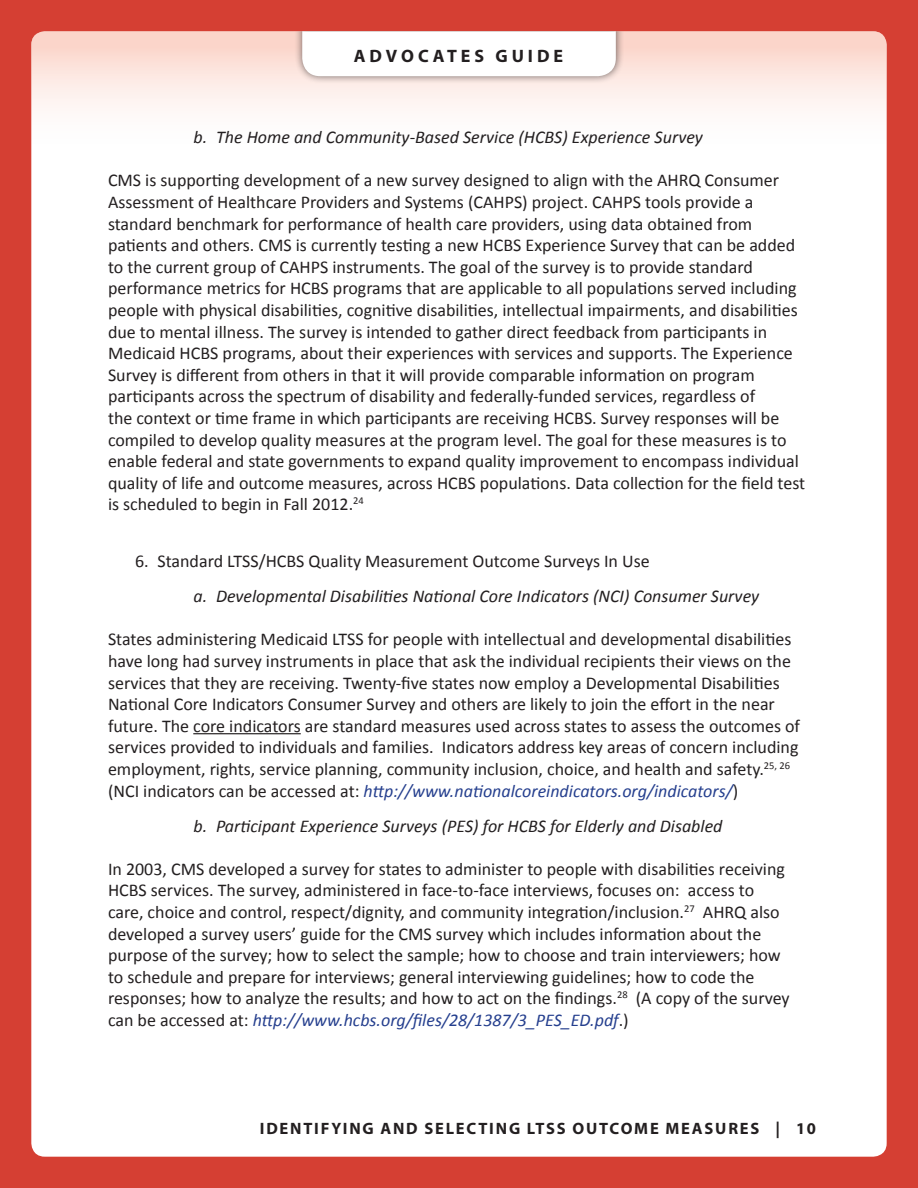
<style>
.page{position:relative;width:918px;height:1188px;background:#d53f33}
.page>*{position:absolute;margin:0;border:0;box-sizing:border-box;transform-origin:0 0}
.Body_text_1{font:18px/21.6px "Calibri";color:#231f20}
.number_2{font:italic 18px "Calibri";color:#231f20}
.number{font:18px "Calibri";color:#231f20}
.t1{font:700 18px "Myriad Pro";letter-spacing:.22em;color:#231f20}
.t2{font:700 16.5px "Myriad Pro";letter-spacing:.11em;color:#231f20}
.s1{font-style:italic;color:#253f8e}
</style>
<div class="page">
<div style="left:31px;top:31px;width:856px;height:1126px;background:#fff;border-radius:14px"></div>
<div style="left:31px;top:31px;width:856px;height:126px;background:linear-gradient(to bottom,#fbd4c8,#fff)"></div>
<div style="left:294px;top:31px;width:330px;height:53px;background:#231f20;opacity:.65"></div>
<svg style="left:302px;top:31px;width:314px;height:45px"></svg>
<hr style="left:193px;top:733px;width:108px;height:1px;background:#231f20">
<p class="t1" style="left:354px;top:44px;width:211px">ADVOCATES GUIDE</p>
<p class="number_2" style="left:194px;top:125px;width:511px">b. The Home and Community-Based Service (HCBS) Experience Survey</p>
<p class="Body_text_1" style="left:108px;top:170px;width:699px">CMS is supporting development of a new survey designed to align with the AHRQ Consumer Assessment of Healthcare Providers and Systems (CAHPS) project. CAHPS tools provide a standard benchmark for performance of health care providers, using data obtained from patients and others. CMS is currently testing a new HCBS Experience Survey that can be added to the current group of CAHPS instruments. The goal of the survey is to provide standard performance metrics for HCBS programs that are applicable to all populations served including people with physical disabilities, cognitive disabilities, intellectual impairments, and disabilities due to mental illness. The survey is intended to gather direct feedback from participants in Medicaid HCBS programs, about their experiences with services and supports. The Experience Survey is different from others in that it will provide comparable information on program participants across the spectrum of disability and federally-funded services, regardless of<br>the context or time frame in which participants are receiving HCBS. Survey responses will be compiled to develop quality measures at the program level. The goal for these measures is to enable federal and state governments to expand quality improvement to encompass individual quality of life and outcome measures, across HCBS populations. Data collection for the field test is scheduled to begin in Fall 2012.<sup>24</sup></p>
<p class="number" style="left:135px;top:550px;width:516px">6. Standard LTSS/HCBS Quality Measurement Outcome Surveys In Use</p>
<p class="number_2" style="left:194px;top:584px;width:567px">a. Developmental Disabilities National Core Indicators (NCI) Consumer Survey</p>
<p class="Body_text_1" style="left:108px;top:629px;width:694px">States administering Medicaid LTSS for people with intellectual and developmental disabilities have long had survey instruments in place that ask the individual recipients their views on the services that they are receiving. Twenty-five states now employ a Developmental Disabilities National Core Indicators Consumer Survey and others are likely to join the effort in the near future. The core indicators are standard measures used across states to assess the outcomes of services provided to individuals and families. Indicators address key areas of concern including employment, rights, service planning, community inclusion, choice, and health and safety.<sup>25,</sup> <sup>26 </sup>(NCI indicators can be accessed at: <span class="s1">http://www.nationalcoreindicators.org/indicators/</span>)</p>
<p class="number_2" style="left:194px;top:813px;width:531px">b. Participant Experience Surveys (PES) for HCBS for Elderly and Disabled</p>
<p class="Body_text_1" style="left:108px;top:858px;width:683px">In 2003, CMS developed a survey for states to administer to people with disabilities receiving HCBS services. The survey, administered in face-to-face interviews, focuses on: access to care, choice and control, respect/dignity, and community integration/inclusion.<sup>27</sup> AHRQ also developed a survey users’ guide for the CMS survey which includes information about the purpose of the survey; how to select the sample; how to choose and train interviewers; how to schedule and prepare for interviews; general interviewing guidelines; how to code the responses; how to analyze the results; and how to act on the findings.<sup>28</sup> (A copy of the survey can be accessed at: <span class="s1">http://www.hcbs.org/files/28/1387/3_PES_ED.pdf</span>.)</p>
<p class="t2" style="left:260px;top:1118px;width:558px">IDENTIFYING AND SELECTING LTSS OUTCOME MEASURES | 10</p>
</div>
